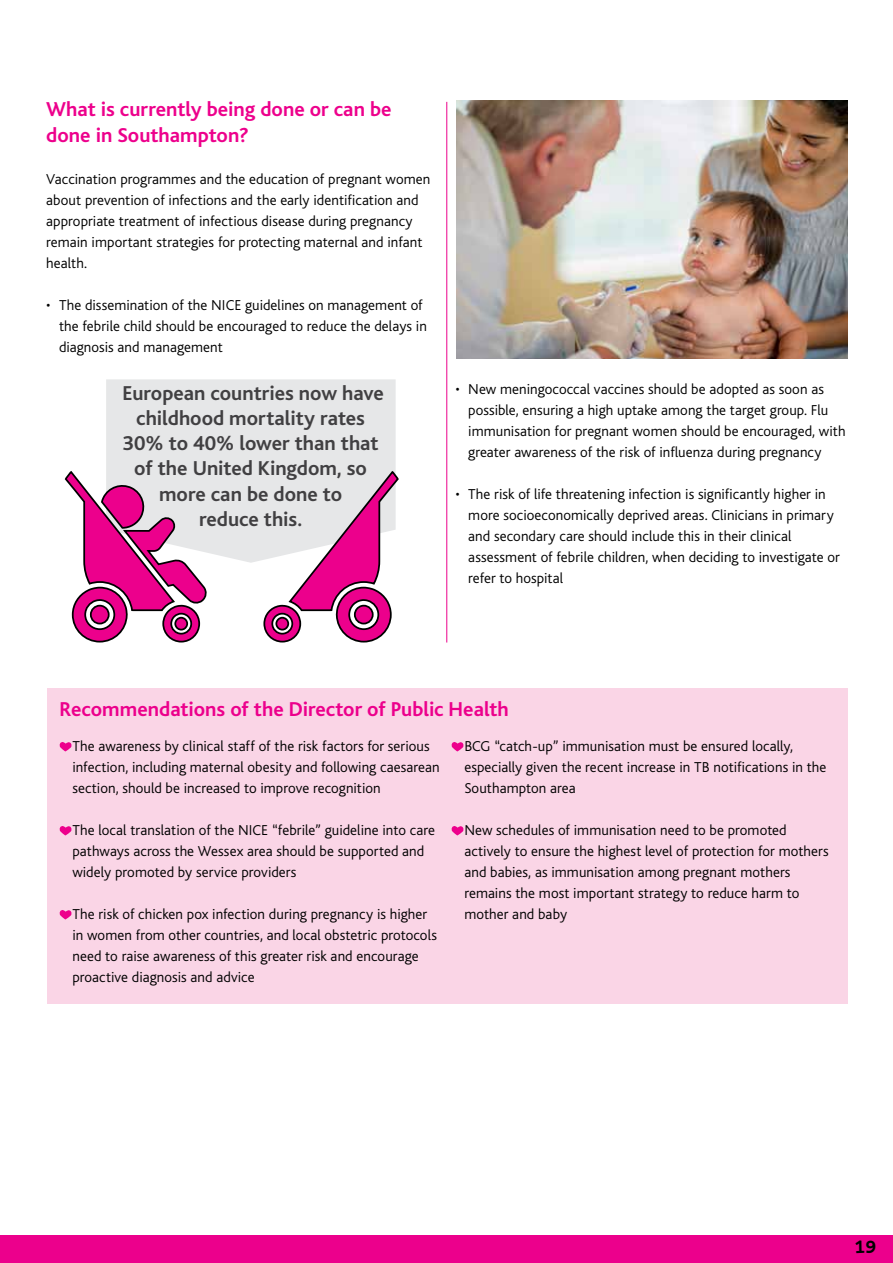
<style>
.page{position:relative;width:893px;height:1263px;background:#fff}
.page>*{position:absolute;margin:0;border:0;box-sizing:border-box;transform-origin:0 0}
.t1{font:22.5px "Change 4 Life Text";color:#000}
.t2{font:700 21px/25.2px "Bliss";color:#414042;text-align:center}
.t3{font:700 21px/25.2px "Bliss";color:#ed008c}
.t4{font:700 21px "Bliss";color:#ec008c}
.t5{font:300 15px/21px "Bliss";letter-spacing:.005em;color:#000}
</style>
<div class="page">
<div style="left:0;top:1236px;width:893px;height:27px;background:#ec008c"></div>
<div style="left:47px;top:688px;width:800px;height:315px;background:#fad5e6"></div>
<svg style="left:59px;top:742px;width:13px;height:9px"></svg>
<svg style="left:59px;top:826px;width:13px;height:9px"></svg>
<svg style="left:59px;top:910px;width:13px;height:9px"></svg>
<svg style="left:451px;top:742px;width:13px;height:9px"></svg>
<svg style="left:451px;top:826px;width:13px;height:9px"></svg>
<hr style="left:446px;top:102px;width:1px;height:540px;background:#ec008c">
<div style="left:106px;top:379px;width:290px;height:184px;background:#e6e7e8"></div>
<img style="left:456px;top:100px;width:391px;height:258px">
<svg style="left:65px;top:470px;width:144px;height:173px"></svg>
<svg style="left:263px;top:470px;width:135px;height:173px"></svg>
<h2 class="t3" style="left:46px;top:97px;width:347px">What is currently being done or can be done in Southampton?</h2>
<p class="t5" style="left:46px;top:169px;width:386px">Vaccination programmes and the education of pregnant women about prevention of infections and the early identification and appropriate treatment of infectious disease during pregnancy remain important strategies for protecting maternal and infant health.</p>
<p class="t5" style="left:59px;top:295px;width:369px;text-indent:-13px">• The dissemination of the NICE guidelines on management of the febrile child should be encouraged to reduce the delays in diagnosis and management</p>
<h2 class="t2" style="left:123px;top:381px;width:263px">European countries now have childhood mortality rates<br>30% to 40% lower than that of the United Kingdom, so more can be done to<br>reduce this.</h2>
<p class="t5" style="left:468px;top:379px;width:379px;text-indent:-13px">• New meningococcal vaccines should be adopted as soon as possible, ensuring a high uptake among the target group. Flu immunisation for pregnant women should be encouraged, with greater awareness of the risk of influenza during pregnancy</p>
<p class="t5" style="left:468px;top:484px;width:373px;text-indent:-13px">• The risk of life threatening infection is significantly higher in more socioeconomically deprived areas. Clinicians in primary and secondary care should include this in their clinical assessment of febrile children, when deciding to investigate or refer to hospital</p>
<h2 class="t4" style="left:60px;top:699px;width:451px">Recommendations of the Director of Public Health</h2>
<p class="t5" style="left:72px;top:736px;width:369px">The awareness by clinical staff of the risk factors for serious infection, including maternal obesity and following caesarean section, should be increased to improve recognition</p>
<p class="t5" style="left:72px;top:820px;width:364px">The local translation of the NICE “febrile” guideline into care pathways across the Wessex area should be supported and widely promoted by service providers</p>
<p class="t5" style="left:72px;top:904px;width:366px">The risk of chicken pox infection during pregnancy is higher in women from other countries, and local obstetric protocols need to raise awareness of this greater risk and encourage proactive diagnosis and advice</p>
<p class="t5" style="left:464px;top:736px;width:364px">BCG “catch-up” immunisation must be ensured locally, especially given the recent increase in TB notifications in the<br>Southampton area</p>
<p class="t5" style="left:464px;top:820px;width:366px">New schedules of immunisation need to be promoted actively to ensure the highest level of protection for mothers and babies, as immunisation among pregnant mothers remains the most important strategy to reduce harm to mother and baby</p>
<h1 class="t1" style="left:855px;top:1237px;width:23px">19</h1>
</div>
